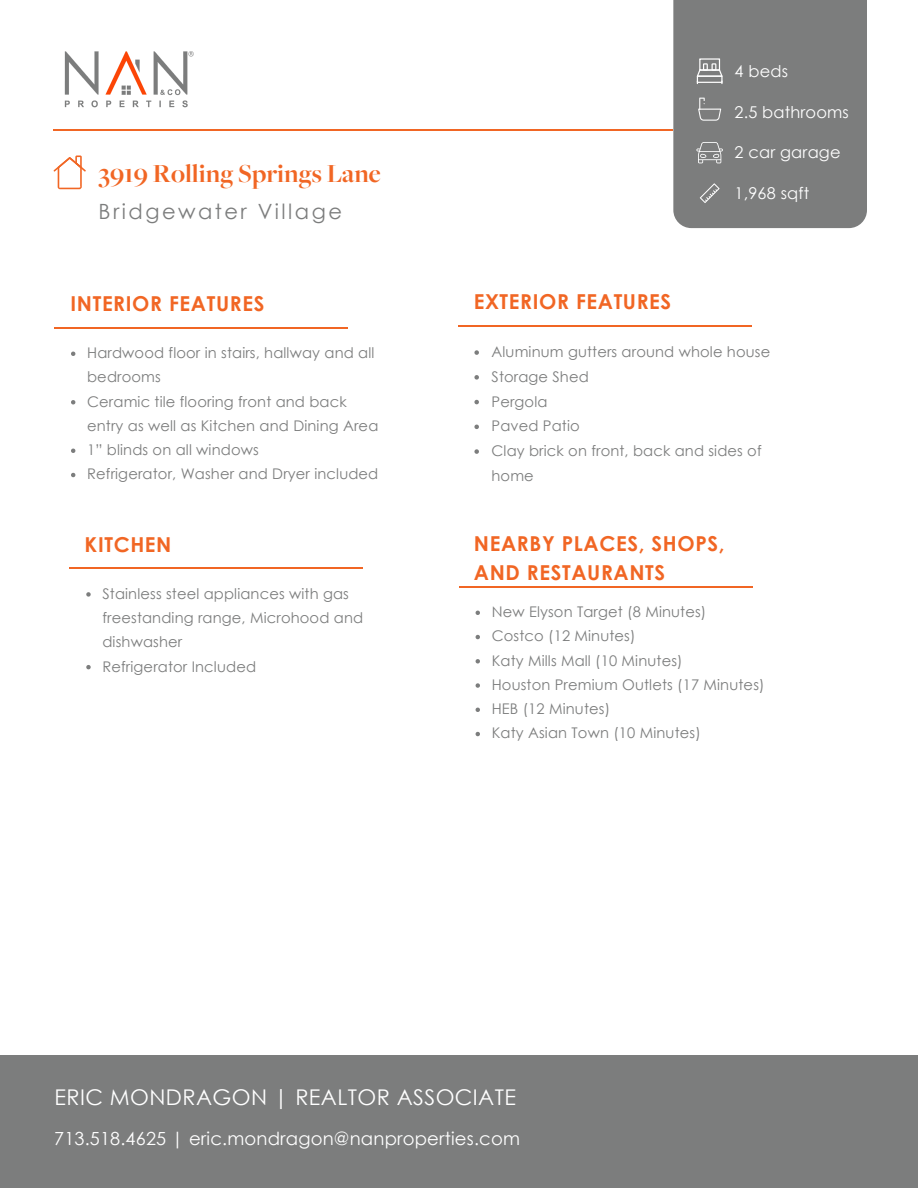
<style>
.page{position:relative;width:918px;height:1188px;background:#fff}
.page>*{position:absolute;margin:0;border:0;box-sizing:border-box;transform-origin:0 0}
.t1{font:700 27px "Freight Big Pro";color:#f16624}
.t2{font:21.6px "Century Gothic";letter-spacing:.02em;color:#fff}
.t3{font:21px "Century Gothic";letter-spacing:.12em;color:#7c7d7d}
.t4{font:700 20.55px/28.2px "Century Gothic";letter-spacing:.03em;color:#f16624}
.t5{font:18px "Century Gothic";letter-spacing:.01em;color:#fff}
.t6{font:16.2px "Century Gothic";letter-spacing:.01em;color:#fff}
.t7{font:14.7px/24.3px "Century Gothic";letter-spacing:.01em;color:#7c7d7d}
</style>
<div class="page">
<div style="left:0;top:1056px;width:918px;height:132px;background:#7c7d7d"></div>
<div style="left:673px;top:0;width:194px;height:228px;background:#7c7d7d"></div>
<img style="left:64px;top:51px;width:130px;height:57px">
<hr style="left:54px;top:327px;width:294px;height:1px;background:#f16624">
<hr style="left:459px;top:325px;width:293px;height:2px;background:#f16624">
<svg style="left:54px;top:155px;width:32px;height:34px"></svg>
<hr style="left:54px;top:130px;width:619px;height:1px;background:#f16624">
<svg style="left:698px;top:98px;width:23px;height:23px"></svg>
<svg style="left:697px;top:58px;width:26px;height:26px"></svg>
<svg style="left:700px;top:183px;width:20px;height:20px"></svg>
<svg style="left:71px;top:352px;width:4px;height:4px"></svg>
<svg style="left:71px;top:400px;width:4px;height:4px"></svg>
<svg style="left:71px;top:449px;width:4px;height:4px"></svg>
<svg style="left:71px;top:473px;width:4px;height:4px"></svg>
<svg style="left:474px;top:350px;width:5px;height:5px"></svg>
<svg style="left:474px;top:375px;width:5px;height:5px"></svg>
<svg style="left:474px;top:400px;width:5px;height:4px"></svg>
<svg style="left:474px;top:425px;width:5px;height:4px"></svg>
<svg style="left:474px;top:449px;width:5px;height:5px"></svg>
<hr style="left:70px;top:567px;width:293px;height:2px;background:#f16624">
<svg style="left:86px;top:592px;width:5px;height:5px"></svg>
<svg style="left:86px;top:665px;width:5px;height:4px"></svg>
<svg style="left:696px;top:142px;width:27px;height:21px"></svg>
<hr style="left:459px;top:586px;width:293px;height:1px;background:#f16624">
<svg style="left:476px;top:611px;width:4px;height:4px"></svg>
<svg style="left:476px;top:635px;width:4px;height:4px"></svg>
<svg style="left:476px;top:659px;width:4px;height:4px"></svg>
<svg style="left:476px;top:683px;width:4px;height:5px"></svg>
<svg style="left:476px;top:708px;width:4px;height:4px"></svg>
<svg style="left:476px;top:732px;width:4px;height:4px"></svg>
<p class="t1" style="left:98px;top:163px;width:284px">3919 Rolling Springs Lane</p>
<p class="t3" style="left:99px;top:198px;width:245px">Bridgewater Village</p>
<h1 class="t6" style="left:735px;top:61px;width:55px">4 beds</h1>
<h1 class="t6" style="left:735px;top:102px;width:116px">2.5 bathrooms</h1>
<h1 class="t6" style="left:735px;top:142px;width:108px">2 car garage</h1>
<h1 class="t6" style="left:735px;top:183px;width:76px">1,968 sqft</h1>
<h4 class="t4" style="left:71px;top:289px;width:195px">INTERIOR FEATURES</h4>
<p class="t4" style="left:474px;top:287px;width:199px">EXTERIOR FEATURES</p>
<p class="t7" style="left:87px;top:340px;width:289px">Hardwood floor in stairs, hallway and all bedrooms</p>
<h5 class="t7" style="left:87px;top:389px;width:293px">Ceramic tile flooring front and back entry as well as Kitchen and Dining Area</h5>
<h2 class="t7" style="left:87px;top:437px;width:173px">1” blinds on all windows</h2>
<p class="t7" style="left:87px;top:462px;width:293px">Refrigerator, Washer and Dryer included</p>
<p class="t7" style="left:492px;top:339px;width:280px">Aluminum gutters around whole house</p>
<p class="t7" style="left:492px;top:364px;width:99px">Storage Shed</p>
<p class="t7" style="left:492px;top:389px;width:57px">Pergola</p>
<h2 class="t7" style="left:492px;top:413px;width:90px">Paved Patio</h2>
<p class="t7" style="left:492px;top:438px;width:272px;line-height:24.8px">Clay brick on front, back and sides of home</p>
<p class="t4" style="left:85px;top:530px;width:88px">KITCHEN</p>
<h2 class="t7" style="left:102px;top:581px;width:262px">Stainless steel appliances with gas freestanding range, Microhood and dishwasher</h2>
<p class="t7" style="left:102px;top:654px;width:155px">Refrigerator Included</p>
<h2 class="t4" style="left:474px;top:529px;width:252px">NEARBY PLACES, SHOPS,<br>AND RESTAURANTS</h2>
<p class="t7" style="left:492px;top:599px;width:216px">New Elyson Target (8 Minutes)</p>
<p class="t7" style="left:492px;top:624px;width:145px">Costco (12 Minutes)</p>
<p class="t7" style="left:492px;top:648px;width:192px">Katy Mills Mall (10 Minutes)</p>
<p class="t7" style="left:492px;top:672px;width:274px">Houston Premium Outlets (17 Minutes)</p>
<p class="t7" style="left:492px;top:696px;width:120px">HEB (12 Minutes)</p>
<p class="t7" style="left:492px;top:721px;width:211px">Katy Asian Town (10 Minutes)</p>
<p class="t2" style="left:54px;top:1083px;width:463px">ERIC MONDRAGON | REALTOR ASSOCIATE</p>
<p class="t5" style="left:54px;top:1127px;width:467px">713.518.4625 | eric.mondragon@nanproperties.com</p>
</div>
